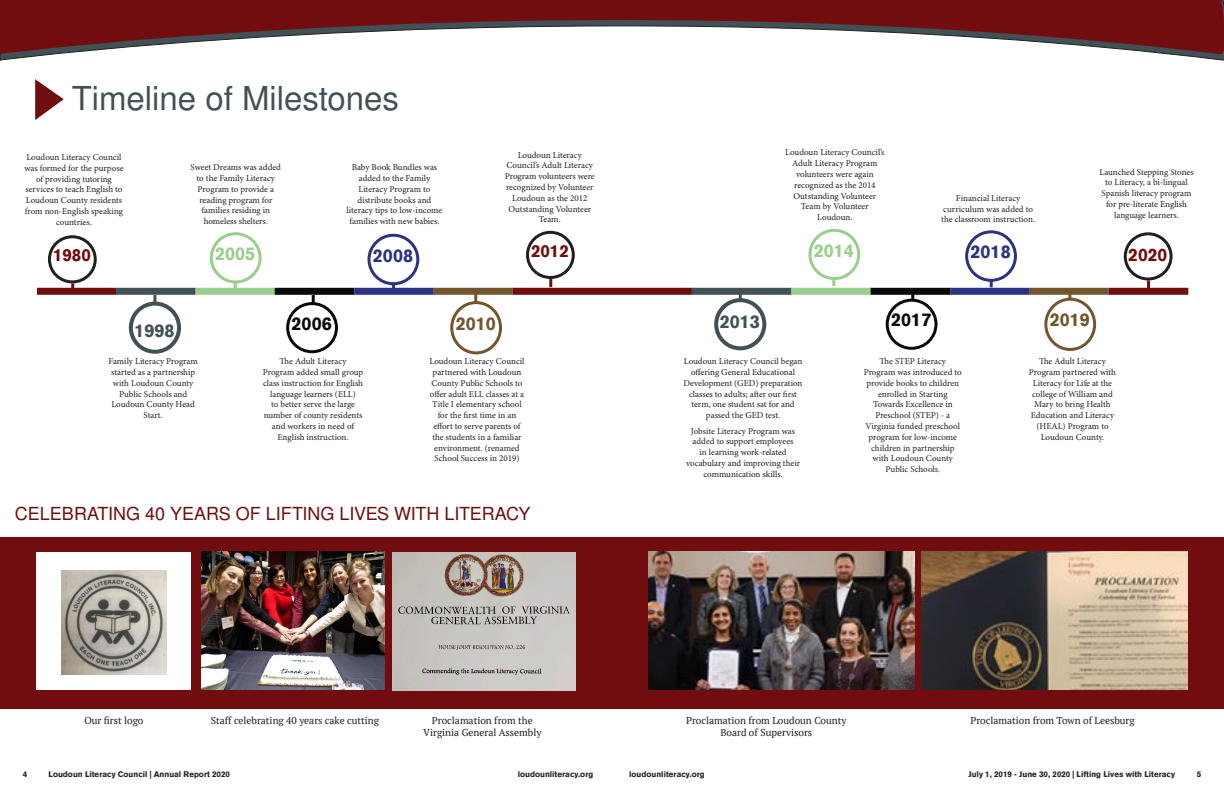
<style>
.page{position:relative;width:1224px;height:792px;background:#fff}
.page>*{position:absolute;margin:0;border:0;box-sizing:border-box;transform-origin:0 0}
.Main_Headings{font:33px "Nimbus San L";color:#425155}
.Main_Headings-2{font:18px "Nimbus San L";color:#710d0f}
.t1{font:900 18px "Akzidenz Grotesk";color:#425155}
.t2{font:900 18px "Akzidenz Grotesk";color:#99cf8c}
.t3{font:900 18px "Akzidenz Grotesk";color:#080a09}
.t4{font:900 18px "Akzidenz Grotesk";color:#2d3181}
.t5{font:900 18px "Akzidenz Grotesk";color:#73552e}
.t6{font:900 17.5px "Akzidenz Grotesk";color:#710d0f}
.t7{font:900 17px "Akzidenz Grotesk";color:#710d0f}
.Timeline_Text{font:10px/12px "PT Serif";color:#231f20;text-align:center}
.Timeline_Text-2{font:9px/10.8px "Minion Pro";color:#231f20;text-align:center}
.t8{font:900 8px "Akzidenz Grotesk";color:#231f20}
</style>
<div class="page">
<svg style="left:0;top:54px;width:1224px;height:7px"></svg>
<svg style="left:0;top:0;width:1224px;height:54px;fill:#710d0f"></svg>
<div style="left:0;top:538px;width:1224px;height:171px;background:#710d0f"></div>
<div style="left:48px;top:235px;width:49px;height:48px;border:3px solid #231f20;border-radius:50%"></div>
<div style="left:129px;top:302px;width:52px;height:52px;border:4px solid #425155;border-radius:50%"></div>
<div style="left:210px;top:232px;width:52px;height:51px;border:3px solid #99cf8c;border-radius:50%"></div>
<div style="left:286px;top:302px;width:52px;height:51px;border:3px solid #080a09;border-radius:50%"></div>
<div style="left:368px;top:234px;width:51px;height:51px;border:3px solid #2d3181;border-radius:50%"></div>
<div style="left:450px;top:301px;width:52px;height:53px;border:3px solid #73552e;border-radius:50%"></div>
<div style="left:36px;top:552px;width:155px;height:137px;background:#fff"></div>
<svg style="left:35px;top:79px;width:29px;height:41px"></svg>
<div style="left:37px;top:288px;width:80px;height:7px;background:#710d0f"></div>
<div style="left:116px;top:288px;width:80px;height:7px;background:#425155"></div>
<div style="left:196px;top:288px;width:79px;height:7px;background:#99cf8c"></div>
<div style="left:275px;top:288px;width:79px;height:7px;background:#080a09"></div>
<div style="left:354px;top:288px;width:80px;height:7px;background:#2d3181"></div>
<div style="left:433px;top:288px;width:80px;height:7px;background:#73552e"></div>
<div style="left:513px;top:288px;width:179px;height:7px;background:#710d0f"></div>
<div style="left:692px;top:288px;width:100px;height:7px;background:#425155"></div>
<div style="left:792px;top:288px;width:79px;height:7px;background:#99cf8c"></div>
<div style="left:871px;top:288px;width:79px;height:7px;background:#080a09"></div>
<div style="left:950px;top:288px;width:80px;height:7px;background:#2d3181"></div>
<div style="left:1029px;top:288px;width:80px;height:7px;background:#73552e"></div>
<div style="left:1109px;top:288px;width:79px;height:7px;background:#710d0f"></div>
<svg style="left:71px;top:283px;width:3px;height:5px"></svg>
<svg style="left:153px;top:295px;width:3px;height:8px"></svg>
<svg style="left:234px;top:281px;width:3px;height:7px"></svg>
<svg style="left:312px;top:295px;width:3px;height:8px"></svg>
<svg style="left:392px;top:283px;width:3px;height:5px"></svg>
<svg style="left:474px;top:294px;width:3px;height:8px"></svg>
<div style="left:526px;top:231px;width:49px;height:48px;border:3px solid #231f20;border-radius:50%"></div>
<div style="left:714px;top:298px;width:52px;height:52px;border:4px solid #425155;border-radius:50%"></div>
<div style="left:808px;top:229px;width:52px;height:51px;border:3px solid #99cf8c;border-radius:50%"></div>
<div style="left:886px;top:299px;width:52px;height:51px;border:3px solid #080a09;border-radius:50%"></div>
<div style="left:965px;top:230px;width:52px;height:52px;border:3px solid #2d3181;border-radius:50%"></div>
<div style="left:1044px;top:298px;width:52px;height:53px;border:3px solid #73552e;border-radius:50%"></div>
<svg style="left:549px;top:279px;width:3px;height:8px"></svg>
<svg style="left:739px;top:295px;width:3px;height:5px"></svg>
<svg style="left:832px;top:278px;width:3px;height:8px"></svg>
<svg style="left:911px;top:294px;width:3px;height:6px"></svg>
<svg style="left:990px;top:279px;width:3px;height:8px"></svg>
<svg style="left:1068px;top:294px;width:3px;height:5px"></svg>
<div style="left:1124px;top:232px;width:49px;height:48px;border:3px solid #231f20;border-radius:50%"></div>
<svg style="left:1147px;top:280px;width:3px;height:8px"></svg>
<img style="left:61px;top:571px;width:105px;height:103px">
<img style="left:201px;top:551px;width:184px;height:138px">
<img style="left:921px;top:551px;width:266px;height:138px">
<img style="left:649px;top:551px;width:266px;height:138px">
<img style="left:393px;top:552px;width:183px;height:138px">
<p class="Main_Headings" style="left:72px;top:75px;width:329px">Timeline of Milestones</p>
<p class="Timeline_Text-2" style="left:24px;top:152px;width:101px">Loudoun Literacy Council was formed for the purpose of providing tutoring services to teach English to<br>Loudoun County residents from non-English speaking countries.</p>
<p class="Timeline_Text-2" style="left:191px;top:162px;width:92px">Sweet Dreams was added to the Family Literacy<br>Program to provide a reading program for families residing in homeless shelters.</p>
<p class="Timeline_Text-2" style="left:347px;top:162px;width:97px">Baby Book Bundles was added to the Family<br>Literacy Program to distribute books and literacy tips to low-income families with new babies.</p>
<p class="Timeline_Text-2" style="left:505px;top:149px;width:91px">Loudoun Literacy<br>Council’s Adult Literacy<br>Program volunteers were recognized by Volunteer<br>Loudoun as the 2012<br>Outstanding Volunteer<br>Team.</p>
<p class="Timeline_Text-2" style="left:785px;top:147px;width:101px">Loudoun Literacy Council’s<br>Adult Literacy Program volunteers were again recognized as the 2014<br>Outstanding Volunteer<br>Team by Volunteer<br>Loudoun.</p>
<p class="Timeline_Text-2" style="left:941px;top:193px;width:95px">Financial Literacy curriculum was added to the classroom instruction.</p>
<p class="Timeline_Text-2" style="left:1099px;top:166px;width:96px">Launched Stepping Stones to Literacy, a bi-lingual<br>Spanish literacy program for pre-literate English language learners.</p>
<p class="t7" style="left:53px;top:245px;width:39px">1980</p>
<p class="t2" style="left:215px;top:243px;width:42px">2005</p>
<p class="t4" style="left:373px;top:244px;width:42px">2008</p>
<p class="t7" style="left:531px;top:241px;width:39px">2012</p>
<p class="t2" style="left:814px;top:239px;width:42px">2014</p>
<p class="t4" style="left:971px;top:241px;width:42px">2018</p>
<p class="t6" style="left:1128px;top:244px;width:40px">2020</p>
<p class="t1" style="left:134px;top:319px;width:42px">1998</p>
<p class="Timeline_Text-2" style="left:108px;top:356px;width:91px">Family Literacy Program started as a partnership with Loudoun County<br>Public Schools and<br>Loudoun County Head<br>Start.</p>
<p class="t3" style="left:292px;top:313px;width:42px">2006</p>
<p class="Timeline_Text-2" style="left:263px;top:356px;width:102px">The Adult Literacy<br>Program added small group class instruction for English language learners (ELL)<br>to better serve the large number of county residents and workers in need of<br>English instruction.</p>
<p class="t5" style="left:456px;top:313px;width:42px">2010</p>
<p class="Timeline_Text-2" style="left:429px;top:356px;width:97px">Loudoun Literacy Council partnered with Loudoun<br>County Public Schools to offer adult ELL classes at a<br>Title I elementary school for the first time in an effort to serve parents of the students in a familiar environment. (renamed<br>School Success in 2019)</p>
<p class="t1" style="left:720px;top:311px;width:42px">2013</p>
<p class="Timeline_Text-2" style="left:684px;top:356px;width:120px">Loudoun Literacy Council began offering General Educational<br>Development (GED) preparation classes to adults; after our first term, one student sat for and passed the GED test.</p>
<p class="Timeline_Text-2" style="left:686px;top:425px;width:116px">Jobsite Literacy Program was added to support employees<br>in learning work-related vocabulary and improving their communication skills.</p>
<p class="t3" style="left:891px;top:309px;width:42px">2017</p>
<p class="Timeline_Text-2" style="left:864px;top:356px;width:100px">The STEP Literacy<br>Program was introduced to provide books to children enrolled in Starting<br>Towards Excellence in<br>Preschool (STEP) - a<br>Virginia funded preschool program for low-income children in partnership with Loudoun County<br>Public Schools.</p>
<p class="t5" style="left:1050px;top:309px;width:42px">2019</p>
<p class="Timeline_Text-2" style="left:1029px;top:356px;width:89px">The Adult Literacy<br>Program partnered with<br>Literacy for Life at the college of William and<br>Mary to bring Health<br>Education and Literacy (HEAL) Program to<br>Loudoun County.</p>
<p class="Main_Headings-2" style="left:15px;top:501px;width:517px">CELEBRATING 40 YEARS OF LIFTING LIVES WITH LITERACY</p>
<p class="Timeline_Text" style="left:84px;top:714px;width:61px">Our first logo</p>
<p class="Timeline_Text" style="left:432px;top:714px;width:102px">Proclamation from the</p>
<p class="Timeline_Text" style="left:970px;top:714px;width:166px">Proclamation from Town of Leesburg</p>
<p class="Timeline_Text" style="left:423px;top:726px;width:120px">Virginia General Assembly</p>
<p class="Timeline_Text" style="left:211px;top:714px;width:170px">Staff celebrating 40 years cake cutting</p>
<p class="Timeline_Text" style="left:686px;top:714px;width:162px">Proclamation from Loudoun County<br>Board of Supervisors</p>
<p class="t8" style="left:23px;top:769px;width:6px">4</p>
<p class="t8" style="left:49px;top:769px;width:183px">Loudoun Literacy Council | Annual Report 2020</p>
<p class="t8" style="left:518px;top:769px;width:77px">loudounliteracy.org</p>
<p class="t8" style="left:629px;top:769px;width:77px">loudounliteracy.org</p>
<p class="t8" style="left:969px;top:769px;width:208px">July 1, 2019 - June 30, 2020 | Lifting Lives with Literacy</p>
<p class="t8" style="left:1197px;top:769px;width:6px">5</p>
</div>
